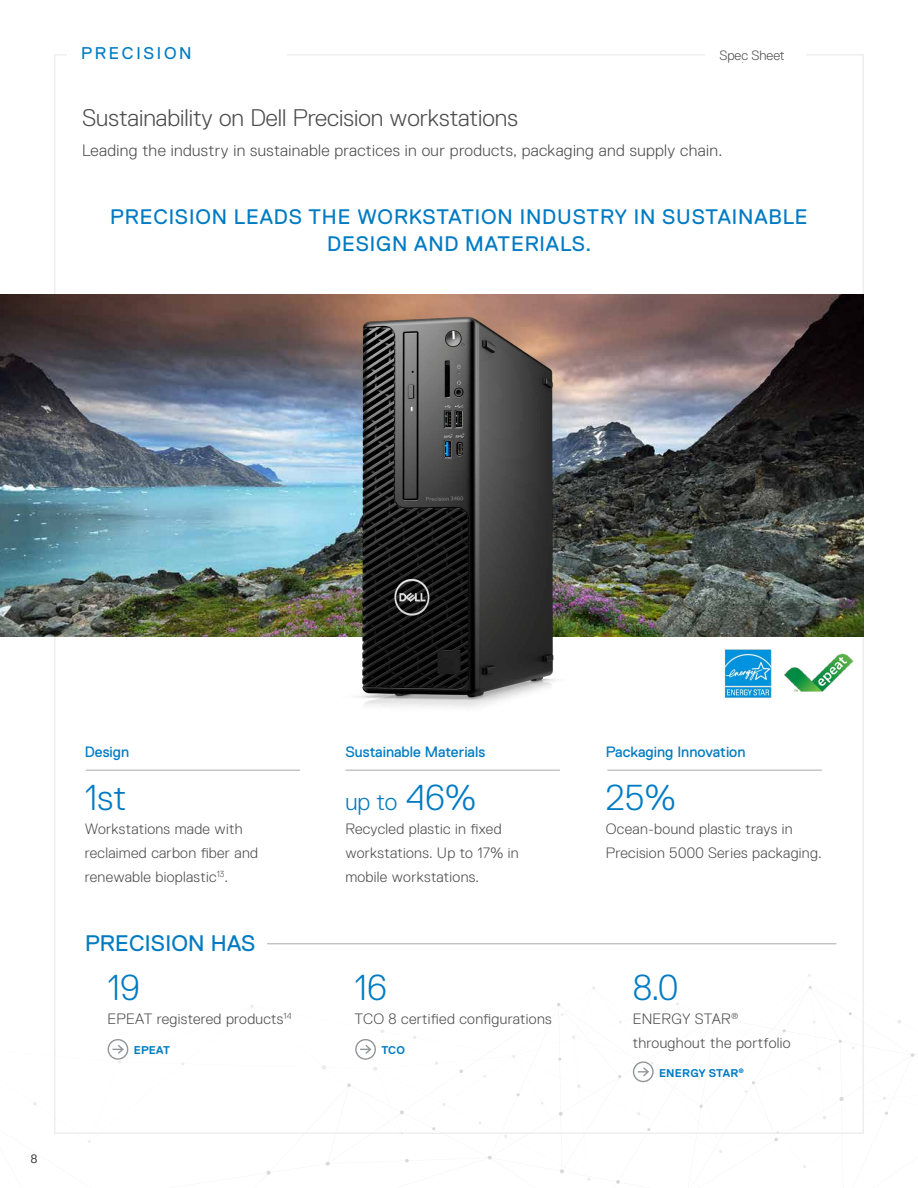
<style>
.page{position:relative;width:918px;height:1188px;background:#fff}
.page>*{position:absolute;margin:0;border:0;box-sizing:border-box;transform-origin:0 0}
.t1{font:300 36px "Dell Replica";color:#007bc3}
.t2{font:300 24px "Dell Replica";color:#4d4d4f}
.t3{font:300 24px "Dell Replica";color:#007bc3}
.t4{font:22.5px "Dell Replica";letter-spacing:.01em;color:#007bc3}
.t5{font:21px/27px "Dell Replica";letter-spacing:.04em;color:#007bc3;text-align:center}
.t6{font:16.95px "Dell Replica";letter-spacing:.16em;color:#007bc3}
.t7{font:300 16.5px "Dell Replica";letter-spacing:.02em;color:#4d4d4f}
.t8{font:300 15px/24px "Dell Replica";letter-spacing:.02em;color:#4d4d4f}
.t9{font:15px "Dell Replica";color:#007bc3}
.t10{font:300 13.5px "Dell Replica";color:#4d4d4f}
.t11{font:300 12px "Dell Replica";color:#4d4d4f}
.t12{font:700 11.25px "Dell Replica";letter-spacing:.02em;color:#007bc3}
.s1{font-size:36px}
</style>
<div class="page">
<svg style="left:839px;top:1097px;width:5px;height:4px"></svg>
<svg style="left:911px;top:1053px;width:3px;height:4px"></svg>
<svg style="left:616px;top:1180px;width:4px;height:4px"></svg>
<svg style="left:559px;top:1112px;width:4px;height:4px"></svg>
<svg style="left:400px;top:1110px;width:4px;height:4px"></svg>
<svg style="left:266px;top:1171px;width:5px;height:4px"></svg>
<svg style="left:560px;top:1169px;width:4px;height:4px"></svg>
<svg style="left:774px;top:1131px;width:5px;height:10px"></svg>
<svg style="left:326px;top:1162px;width:4px;height:4px"></svg>
<svg style="left:347px;top:1083px;width:4px;height:4px"></svg>
<svg style="left:459px;top:1069px;width:4px;height:4px"></svg>
<svg style="left:488px;top:1156px;width:4px;height:4px"></svg>
<img style="left:0;top:294px;width:864px;height:342px">
<img style="left:251px;top:294px;width:416px;height:476px">
<hr style="left:607px;top:770px;width:215px;height:1px;background:#a7a9ac">
<hr style="left:345px;top:770px;width:215px;height:1px;background:#a7a9ac">
<hr style="left:82px;top:943px;width:754px;height:1px;background:#a7a9ac">
<hr style="left:86px;top:770px;width:214px;height:1px;background:#a7a9ac">
<div style="left:73px;top:923px;width:194px;height:39px;background:#fff"></div>
<svg style="left:108px;top:1039px;width:20px;height:24px"></svg>
<svg style="left:355px;top:1039px;width:21px;height:21px"></svg>
<svg style="left:633px;top:1061px;width:21px;height:21px"></svg>
<img style="left:724px;top:649px;width:48px;height:49px">
<img style="left:784px;top:653px;width:70px;height:39px">
<p class="t6" style="left:81px;top:44px;width:112px">PRECISION</p>
<p class="t10" style="left:719px;top:48px;width:67px">Spec Sheet</p>
<p class="t10" style="left:734px;top:48px;width:67px">Spec Sheet</p>
<h2 class="t2" style="left:82px;top:104px;width:437px">Sustainability on Dell Precision workstations</h2>
<p class="t7" style="left:82px;top:141px;width:642px">Leading the industry in sustainable practices in our products, packaging and supply chain.</p>
<h3 class="t5" style="left:110px;top:204px;width:699px">PRECISION LEADS THE WORKSTATION INDUSTRY IN SUSTAINABLE<br>DESIGN AND MATERIALS.</h3>
<p class="t11" style="left:31px;top:1152px;width:8px">8</p>
<p class="t9" style="left:85px;top:744px;width:46px">Design</p>
<h1 class="t1" style="left:85px;top:777px;width:43px">1st</h1>
<p class="t8" style="left:85px;top:817px;width:175px">Workstations made with reclaimed carbon fiber and renewable bioplastic<sup>13</sup>.</p>
<h3 class="t4" style="left:85px;top:931px;width:172px">PRECISION HAS</h3>
<h1 class="t1" style="left:108px;top:967px;width:34px">19</h1>
<p class="t8" style="left:108px;top:1007px;width:185px">EPEAT registered products<sup>14</sup></p>
<p class="t12" style="left:134px;top:1044px;width:38px">EPEAT</p>
<p class="t9" style="left:345px;top:744px;width:141px">Sustainable Materials</p>
<h2 class="t3" style="left:345px;top:788px;width:132px">up to <span class="s1">46%</span></h2>
<p class="t8" style="left:345px;top:817px;width:175px">Recycled plastic in fixed workstations. Up to 17% in mobile workstations.</p>
<h1 class="t1" style="left:354px;top:967px;width:34px">16</h1>
<p class="t8" style="left:354px;top:1007px;width:199px">TCO 8 certified configurations</p>
<p class="t12" style="left:381px;top:1044px;width:25px">TCO</p>
<p class="t9" style="left:606px;top:744px;width:141px">Packaging Innovation</p>
<h1 class="t1" style="left:606px;top:777px;width:71px">25%</h1>
<p class="t8" style="left:606px;top:817px;width:218px">Ocean-bound plastic trays in<br>Precision 5000 Series packaging.</p>
<h1 class="t1" style="left:633px;top:967px;width:47px">8.0</h1>
<p class="t8" style="left:633px;top:1007px;width:159px">ENERGY STAR<sup>® </sup>throughout the portfolio</p>
<p class="t12" style="left:659px;top:1066px;width:86px">ENERGY STAR<sup>®</sup></p>
</div>
